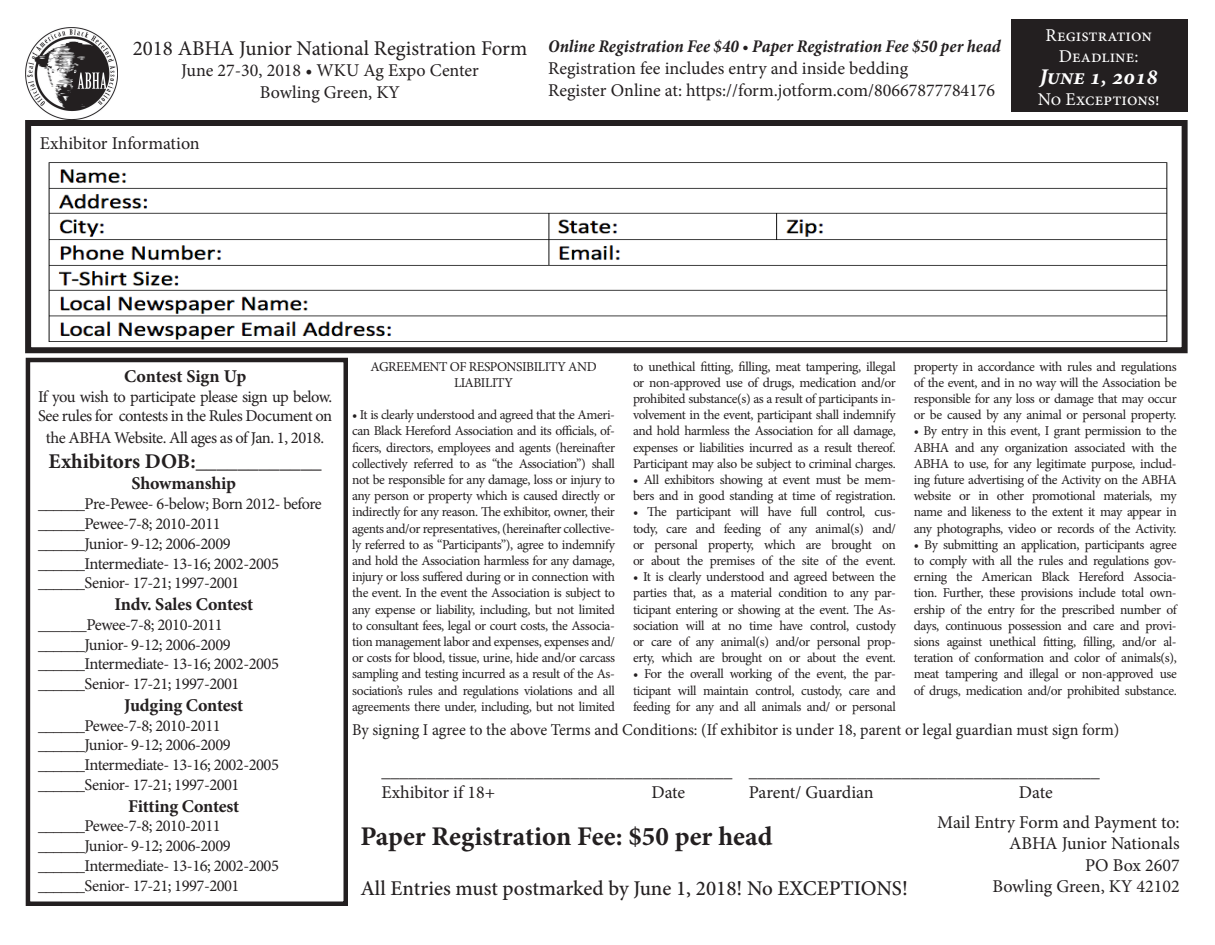
<style>
.page{position:relative;width:1215px;height:945px;background:#fff}
.page>*{position:absolute;margin:0;border:0;box-sizing:border-box;transform-origin:0 0}
.t1{font:700 27px "Minion Pro";color:#231f20}
.t2{font:italic 700 22.5px "Minion Pro";color:#fff}
.t3{font:500 21px "Minion Pro";color:#231f20}
.t4{font:21px "Minion Pro";color:#231f20}
.t5{font:700 21px "Minion Pro";letter-spacing:-.005em;color:#231f20}
.t6{font:18px/21.6px "Minion Pro";color:#231f20}
.t7{font:700 18px "Minion Pro";letter-spacing:-.01em;color:#231f20}
.t8{font:italic 700 condensed 18px "Minion Pro";color:#231f20}
.t9{font:18px/21.6px "Minion Pro";color:#fff;text-align:center}
.t10{font:16.5px/19.8px "Minion Pro";letter-spacing:-.03em;color:#231f20}
.t11{font:16.5px "Minion Pro";letter-spacing:-.005em;color:#231f20}
.t12{font:13.5px/16.2px "Minion Pro";letter-spacing:-.035em;color:#231f20;text-align:justify}
</style>
<div class="page">
<img style="left:48px;top:162px;width:1120px;height:180px">
<div style="left:25px;top:120px;width:1163px;height:233px;border:6px solid #231f20"></div>
<div style="left:26px;top:358px;width:322px;height:548px;border:4px solid #231f20"></div>
<img style="left:26px;top:28px;width:92px;height:92px">
<div style="left:1011px;top:20px;width:177px;height:92px;background:#231f20"></div>
<h3 class="t4" style="left:133px;top:34px;width:396px">2018 ABHA Junior National Registration Form</h3>
<h3 class="t6" style="left:181px;top:60px;width:299px;text-align:center">June 27-30, 2018 • WKU Ag Expo Center<br>Bowling Green, KY</h3>
<h3 class="t6" style="left:40px;top:133px;width:161px">Exhibitor Information</h3>
<h3 class="t8" style="left:548px;top:34px;width:454px">Online Registration Fee $40 • Paper Registration Fee $50 per head</h3>
<h3 class="t6" style="left:548px;top:58px;width:448px">Registration fee includes entry and inside bedding<br>Register Online at: https://form.jotform.com/80667877784176</h3>
<h3 class="t9" style="left:1046px;top:24px;width:108px">Registration<br>Deadline:</h3>
<h2 class="t2" style="left:1039px;top:61px;width:120px">June 1, 2018</h2>
<h3 class="t9" style="left:1038px;top:89px;width:123px">No Exceptions!</h3>
<h3 class="t7" style="left:124px;top:363px;width:124px">Contest Sign Up</h3>
<p class="t10" style="left:38px;top:386px;width:296px">If you wish to participate please sign up below.<br>See rules for contests in the Rules Document on</p>
<p class="t10" style="left:46px;top:428px;width:280px">the ABHA Website. All ages as of Jan. 1, 2018.</p>
<h3 class="t5" style="left:49px;top:447px;width:275px">Exhibitors DOB:____________</h3>
<h3 class="t7" style="left:132px;top:471px;width:106px">Showmanship</h3>
<p class="t10" style="left:38px;top:494px;width:285px">______Pre-Pewee- 6-below; Born 2012- before ______Pewee-7-8; 2010-2011<br>______Junior- 9-12; 2006-2009 ______Intermediate- 13-16; 2002-2005 ______Senior- 17-21; 1997-2001</p>
<h3 class="t7" style="left:114px;top:592px;width:140px">Indv. Sales Contest</h3>
<p class="t10" style="left:38px;top:615px;width:242px">______Pewee-7-8; 2010-2011 ______Junior- 9-12; 2006-2009 ______Intermediate- 13-16; 2002-2005 ______Senior- 17-21; 1997-2001</p>
<h3 class="t7" style="left:124px;top:692px;width:120px">Judging Contest</h3>
<p class="t10" style="left:38px;top:715px;width:242px">______Pewee-7-8; 2010-2011 ______Junior- 9-12; 2006-2009 ______Intermediate- 13-16; 2002-2005 ______Senior- 17-21; 1997-2001</p>
<h3 class="t7" style="left:128px;top:793px;width:112px">Fitting Contest</h3>
<p class="t10" style="left:38px;top:816px;width:242px">______Pewee-7-8; 2010-2011 ______Junior- 9-12; 2006-2009 ______Intermediate- 13-16; 2002-2005 ______Senior- 17-21; 1997-2001</p>
<p class="t12" style="left:370px;top:358px;width:228px;text-align:center">AGREEMENT OF RESPONSIBILITY AND<br>LIABILITY</p>
<p class="t12" style="left:352px;top:407px;width:264px">• It is clearly understood and agreed that the Ameri&shy;can Black Hereford Association and its officials, of&shy;ficers, directors, employees and agents (hereinafter collectively referred to as “the Association”) shall not be responsible for any damage, loss or injury to any person or property which is caused directly or indirectly for any reason. The exhibitor, owner, their agents and/or representatives, (hereinafter collective&shy;ly referred to as “Participants”), agree to indemnify and hold the Association harmless for any damage, injury or loss suffered during or in connection with the event. In the event the Association is subject to any expense or liability, including, but not limited to consultant fees, legal or court costs, the Associa&shy;tion management labor and expenses, expenses and/ or costs for blood, tissue, urine, hide and/or carcass sampling and testing incurred as a result of the As&shy;sociation’s rules and regulations violations and all agreements there under, including, but not limited</p>
<p class="t12" style="left:633px;top:358px;width:264px">to unethical fitting, filling, meat tampering, illegal or non-approved use of drugs, medication and/or prohibited substance(s) as a result of participants in&shy;volvement in the event, participant shall indemnify and hold harmless the Association for all damage, expenses or liabilities incurred as a result thereof.<br>Participant may also be subject to criminal charges.</p>
<p class="t12" style="left:633px;top:472px;width:264px">• All exhibitors showing at event must be mem&shy;bers and in good standing at time of registration.</p>
<p class="t12" style="left:633px;top:504px;width:264px">• The participant will have full control, cus&shy;tody, care and feeding of any animal(s) and/ or personal property, which are brought on or about the premises of the site of the event.</p>
<p class="t12" style="left:633px;top:569px;width:264px">• It is clearly understood and agreed between the parties that, as a material condition to any par&shy;ticipant entering or showing at the event. The As&shy;sociation will at no time have control, custody or care of any animal(s) and/or personal prop&shy;erty, which are brought on or about the event.</p>
<p class="t12" style="left:633px;top:666px;width:264px">• For the overall working of the event, the par&shy;ticipant will maintain control, custody, care and feeding for any and all animals and/ or personal</p>
<p class="t12" style="left:914px;top:358px;width:264px">property in accordance with rules and regulations of the event, and in no way will the Association be responsible for any loss or damage that may occur or be caused by any animal or personal property.</p>
<p class="t12" style="left:914px;top:423px;width:264px">• By entry in this event, I grant permission to the ABHA and any organization associated with the ABHA to use, for any legitimate purpose, includ&shy;ing future advertising of the Activity on the ABHA website or in other promotional materials, my name and likeness to the extent it may appear in any photographs, video or records of the Activity.</p>
<p class="t12" style="left:914px;top:536px;width:264px">• By submitting an application, participants agree to comply with all the rules and regulations gov&shy;erning the American Black Hereford Associa&shy;tion. Further, these provisions include total own&shy;ership of the entry for the prescribed number of days, continuous possession and care and provi&shy;sions against unethical fitting, filling, and/or al&shy;teration of conformation and color of animals(s), meat tampering and illegal or non-approved use of drugs, medication and/or prohibited substance.</p>
<p class="t11" style="left:352px;top:718px;width:769px">By signing I agree to the above Terms and Conditions: (If exhibitor is under 18, parent or legal guardian must sign form)</p>
<h3 class="t6" style="left:381px;top:760px;width:352px">_______________________________________<br>Exhibitor if 18+</h3>
<h3 class="t6" style="left:651px;top:782px;width:35px">Date</h3>
<h3 class="t6" style="left:749px;top:760px;width:353px">_______________________________________<br>Parent/ Guardian</h3>
<h3 class="t6" style="left:937px;top:778px;width:244px;line-height:29.4px;text-indent:82px">Date<br>Mail Entry Form and Payment to:</h3>
<h3 class="t6" style="left:992px;top:833px;width:189px;text-align:right">ABHA Junior Nationals<br>PO Box 2607<br>Bowling Green, KY 42102</h3>
<h1 class="t1" style="left:360px;top:817px;width:414px">Paper Registration Fee: $50 per head</h1>
<h3 class="t3" style="left:360px;top:874px;width:549px">All Entries must postmarked by June 1, 2018! No EXCEPTIONS!</h3>
</div>
